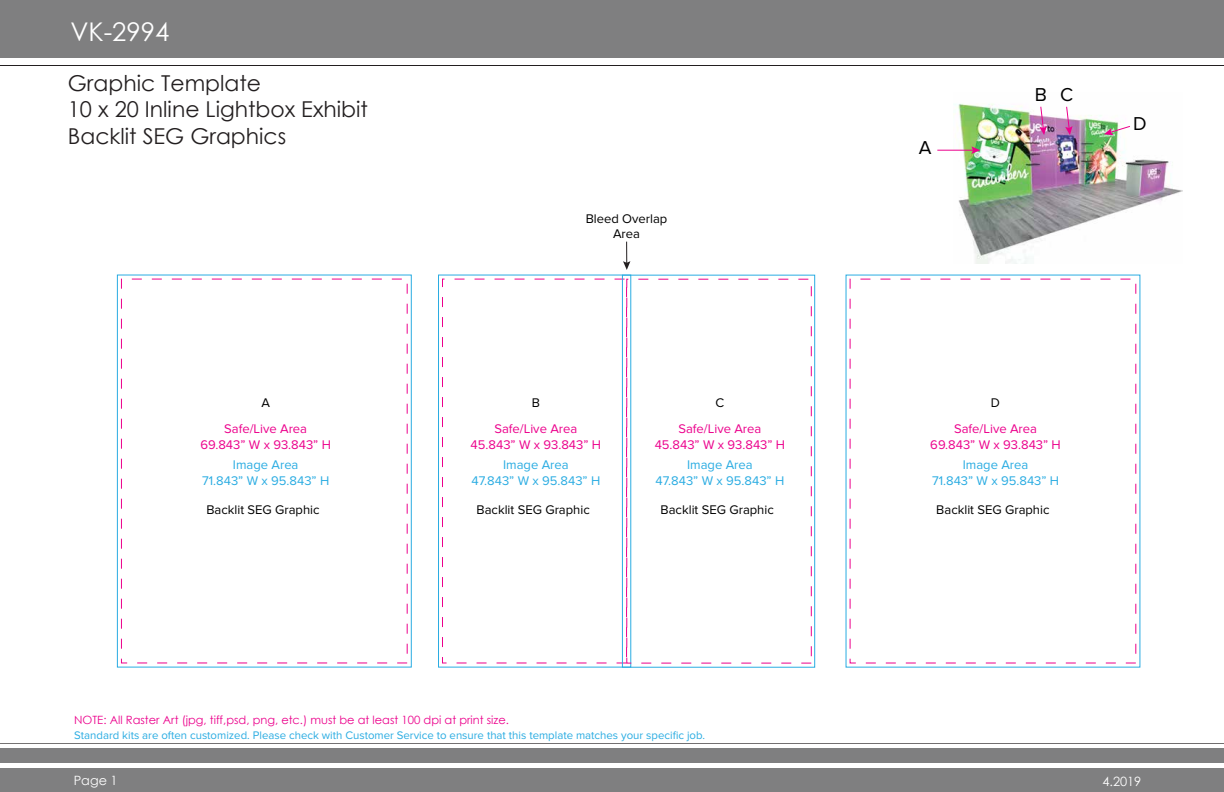
<style>
.page{position:relative;width:1224px;height:792px;background:#fff}
.page>*{position:absolute;margin:0;border:0;box-sizing:border-box;transform-origin:0 0}
.t1{font:25.7px "Century Gothic";color:#fff}
.t2{font:21.9px/26.2px "Century Gothic";color:#231f20}
.t3{font:19.4px "Proxima Nova";color:#000}
.t4{font:13px/15.6px "Proxima Nova";color:#ec008c;text-align:center}
.t5{font:13px/15.6px "Proxima Nova";color:#2aace2;text-align:center}
.t6{font:13px/15.6px "Proxima Nova";color:#000;text-align:center}
.t7{font:12.8px "Century Gothic";color:#fff}
.t8{font:11.4px "Proxima Nova";color:#2aace2}
.t9{font:11.4px "Century Gothic";color:#ec008c}
</style>
<div class="page">
<div style="left:0;top:0;width:1224px;height:57px;background:#7f7f80"></div>
<hr style="left:0;top:65px;width:1224px;height:1px;background:#231f20">
<div style="left:0;top:749px;width:1224px;height:43px;background:#7f7f80"></div>
<div style="left:0;top:763px;width:1224px;height:5px;background:#fff"></div>
<hr style="left:0;top:743px;width:1224px;height:1px;background:#231f20">
<img style="left:954px;top:103px;width:229px;height:161px">
<div style="left:117px;top:275px;width:295px;height:393px;border:1px solid #2aace2"></div>
<div style="left:438px;top:275px;width:193px;height:393px;border:1px solid #2aace2"></div>
<div style="left:622px;top:275px;width:193px;height:393px;border:1px solid #2aace2"></div>
<div style="left:626px;top:279px;width:186px;height:385px;border:1px dashed #ec008c"></div>
<hr style="left:937px;top:150px;width:37px;height:1px;background:#ec008c">
<svg style="left:971px;top:146px;width:9px;height:8px"></svg>
<svg style="left:623px;top:242px;width:7px;height:28px"></svg>
<svg style="left:1039px;top:106px;width:8px;height:29px"></svg>
<svg style="left:1065px;top:106px;width:8px;height:29px"></svg>
<svg style="left:1104px;top:125px;width:27px;height:10px"></svg>
<h1 class="t1" style="left:70px;top:14px;width:100px">VK-2994</h1>
<h2 class="t2" style="left:68px;top:70px;width:302px">Graphic Template<br>10 x 20 Inline Lightbox Exhibit<br>Backlit SEG Graphics</h2>
<p class="t6" style="left:261px;top:395px;width:10px">A</p>
<p class="t4" style="left:200px;top:421px;width:132px">Safe/Live Area<br>69.843” W x 93.843” H</p>
<p class="t5" style="left:202px;top:458px;width:129px">Image Area<br>71.843” W x 95.843” H</p>
<p class="t6" style="left:206px;top:502px;width:115px">Backlit SEG Graphic</p>
<p class="t6" style="left:586px;top:211px;width:83px">Bleed Overlap<br>Area</p>
<p class="t6" style="left:532px;top:395px;width:10px">B</p>
<p class="t6" style="left:715px;top:395px;width:10px">C</p>
<p class="t4" style="left:471px;top:421px;width:132px">Safe/Live Area<br>45.843” W x 93.843” H</p>
<p class="t5" style="left:472px;top:458px;width:130px">Image Area<br>47.843” W x 95.843” H</p>
<p class="t6" style="left:477px;top:502px;width:115px">Backlit SEG Graphic</p>
<p class="t4" style="left:655px;top:421px;width:132px">Safe/Live Area<br>45.843” W x 93.843” H</p>
<p class="t5" style="left:656px;top:458px;width:130px">Image Area<br>47.843” W x 95.843” H</p>
<p class="t6" style="left:661px;top:502px;width:115px">Backlit SEG Graphic</p>
<p class="t9" style="left:74px;top:712px;width:436px">NOTE: All Raster Art (jpg, tiff,psd, png, etc.) must be at least 100 dpi at print size.</p>
<p class="t8" style="left:74px;top:728px;width:633px">Standard kits are often customized. Please check with Customer Service to ensure that this template matches your specific job.</p>
<h3 class="t3" style="left:919px;top:136px;width:14px">A</h3>
<h3 class="t3" style="left:1035px;top:83px;width:40px">B C</h3>
<h3 class="t3" style="left:1133px;top:112px;width:15px">D</h3>
<p class="t6" style="left:991px;top:395px;width:11px">D</p>
<p class="t4" style="left:930px;top:421px;width:132px">Safe/Live Area<br>69.843” W x 93.843” H</p>
<p class="t5" style="left:932px;top:458px;width:129px">Image Area<br>71.843” W x 95.843” H</p>
<p class="t6" style="left:936px;top:502px;width:115px">Backlit SEG Graphic</p>
<p class="t7" style="left:74px;top:772px;width:45px">Page 1</p>
<p class="t7" style="left:1102px;top:772px;width:41px">4.2019</p>
</div>
